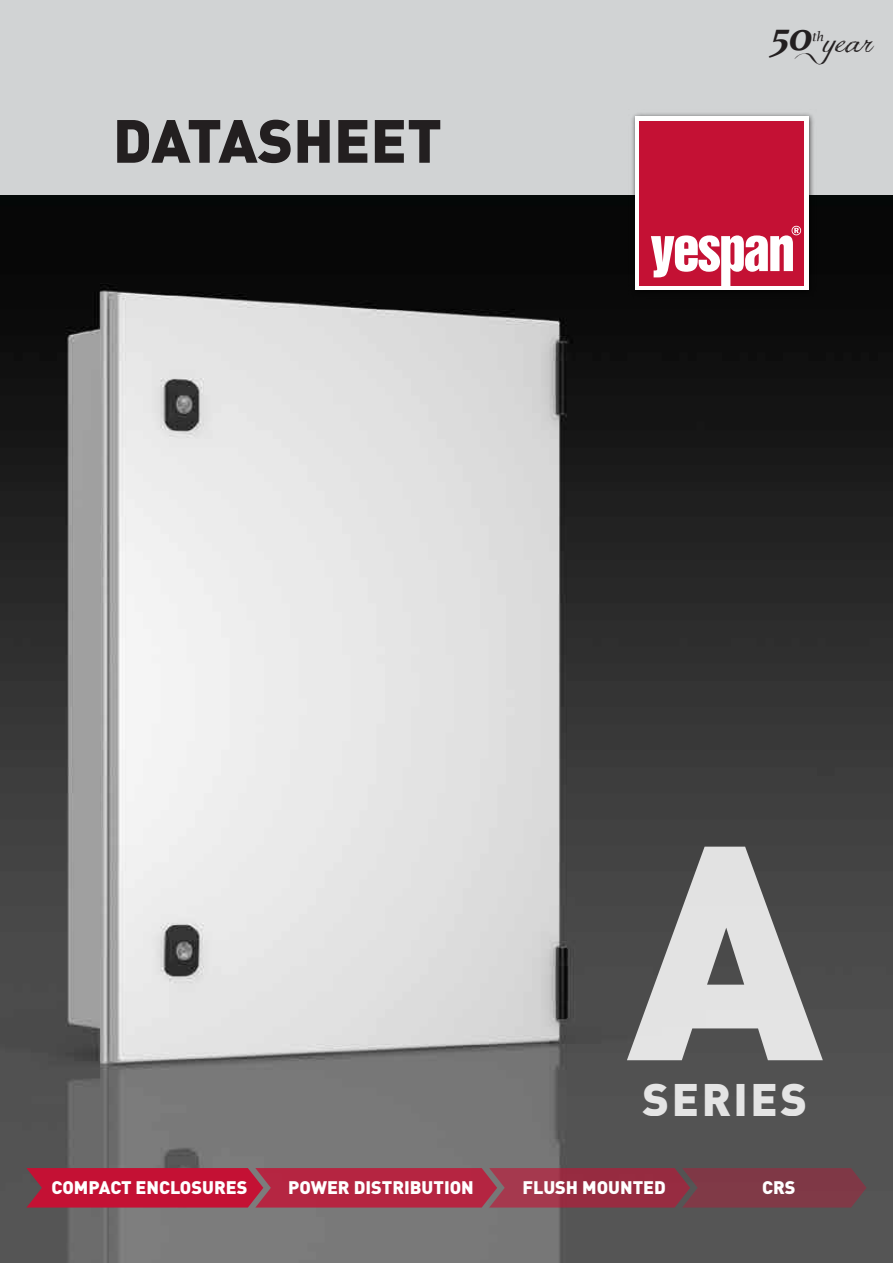
<style>
.page{position:relative;width:893px;height:1263px;background:#fff}
.page>*{position:absolute;margin:0;border:0;box-sizing:border-box;transform-origin:0 0}
.t1{font:900 300px "DIN Pro";color:#fff}
.t2{font:900 60px "DIN Pro";color:#231f20}
.t3{font:900 45px "DIN Pro";letter-spacing:.06em;color:#fff}
.t4{font:italic 700 43.2px "Athelas";color:#231f20}
.t5{font:31.2px "Jellyka Delicious Cake";color:#231f20}
.t6{font:900 18px "DIN Pro";color:#fff}
</style>
<div class="page">
<img style="left:0;top:194px;width:893px;height:1069px">
<div style="left:0;top:0;width:893px;height:194px;background:#d1d3d4"></div>
<img style="left:628px;top:113px;width:189px;height:185px">
<div style="left:635px;top:116px;width:174px;height:174px;background:#fff"></div>
<div style="left:639px;top:121px;width:165px;height:165px;background:#c41134"></div>
<svg style="left:651px;top:226px;width:150px;height:60px"></svg>
<svg style="left:26px;top:1168px;width:840px;height:39px;background:#a42941"></svg>
<h2 class="t2" style="left:113px;top:100px;width:331px">DATASHEET</h2>
<h3 class="t4" style="left:772px;top:2px;width:42px">50</h3>
<h3 class="t5" style="left:812px;top:21px;width:63px"><sup>th</sup>year</h3>
<h1 class="t1" style="left:627px;top:748px;width:197px">A</h1>
<h3 class="t3" style="left:642px;top:1069px;width:166px">SERIES</h3>
<p class="t6" style="left:51px;top:1175px;width:197px">COMPACT ENCLOSURES</p>
<p class="t6" style="left:288px;top:1175px;width:187px">POWER DISTRIBUTION</p>
<p class="t6" style="left:522px;top:1175px;width:145px">FLUSH MOUNTED</p>
<p class="t6" style="left:762px;top:1175px;width:35px">CRS</p>
</div>
